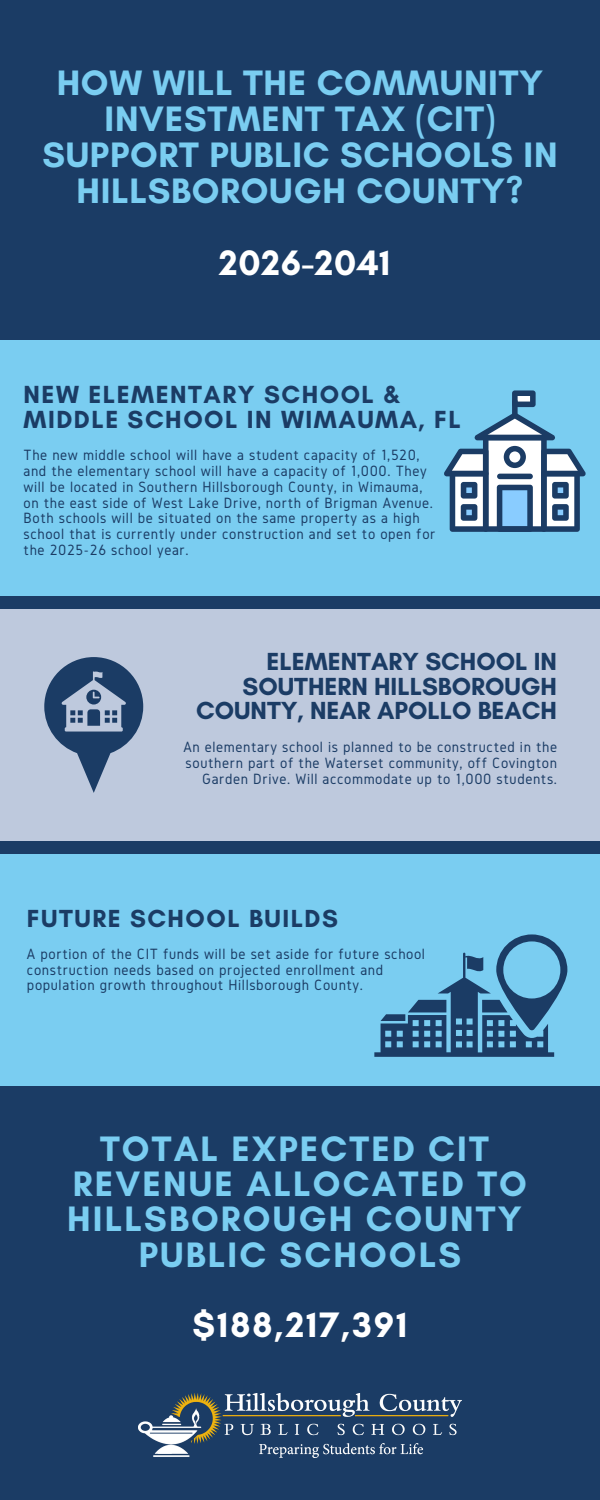
<style>
.page{position:relative;width:600px;height:1500px;background:#1b3c65}
.page>*{position:absolute;margin:0;border:0;box-sizing:border-box;transform-origin:0 0}
.t1{font:700 36px/36px "Glacial Indifference";letter-spacing:.02em;color:#7acdf1;text-align:center}
.t2{font:700 36px/35.2px "Glacial Indifference";letter-spacing:.06em;color:#7acdf1;text-align:center}
.t3{font:700 36px "Glacial Indifference";letter-spacing:.06em;color:#fff}
.t4{font:700 36px "Glacial Indifference";letter-spacing:.02em;color:#fff}
.t5{font:700 25.2px/24.5px "Glacial Indifference";letter-spacing:.06em;color:#1b3c65}
.t6{font:700 25.2px/24.8px "Glacial Indifference";color:#1b3c65;text-align:right}
.t7{font:15.5px/15.8px "Gidole";letter-spacing:.04em;color:#1b3c65}
</style>
<div class="page">
<div style="left:0;top:340px;width:600px;height:256px;background:#7acdf1"></div>
<div style="left:0;top:609px;width:600px;height:232px;background:#bec9dd"></div>
<div style="left:0;top:855px;width:600px;height:231px;background:#7acdf1"></div>
<img style="left:138px;top:1393px;width:324px;height:65px">
<svg style="left:444px;top:414px;width:142px;height:118px"></svg>
<svg style="left:512px;top:390px;width:24px;height:17px"></svg>
<div style="left:512px;top:399px;width:6px;height:19px;background:#1b3c65;border-radius:3px"></div>
<div style="left:497px;top:474px;width:36px;height:5px;background:#1b3c65;border-radius:3px"></div>
<svg style="left:44px;top:657px;width:99px;height:136px"></svg>
<svg style="left:374px;top:934px;width:193px;height:123px"></svg>
<p class="t1" style="left:42px;top:64px;width:517px">HOW WILL THE COMMUNITY<br>INVESTMENT TAX (CIT)<br>SUPPORT PUBLIC SCHOOLS IN<br>HILLSBOROUGH COUNTY?</p>
<p class="t4" style="left:219px;top:240px;width:173px">2026-2041</p>
<h2 class="t5" style="left:24px;top:382px;width:439px">NEW ELEMENTARY SCHOOL &amp;<br>MIDDLE SCHOOL IN WIMAUMA, FL</h2>
<p class="t7" style="left:24px;top:447px;width:414px">The new middle school will have a student capacity of 1,520, and the elementary school will have a capacity of 1,000. They will be located in Southern Hillsborough County, in Wimauma, on the east side of West Lake Drive, north of Brigman Avenue.<br>Both schools will be situated on the same property as a high school that is currently under construction and set to open for the 2025-26 school year.</p>
<h2 class="t6" style="left:196px;top:649px;width:363px">ELEMENTARY SCHOOL IN<br>SOUTHERN HILLSBOROUGH<br>COUNTY, NEAR APOLLO BEACH</h2>
<h1 class="t7" style="left:183px;top:739px;width:375px;text-align:right">An elementary school is planned to be constructed in the southern part of the Waterset community, off Covington<br>Garden Drive. Will accommodate up to 1,000 students.</h1>
<h2 class="t5" style="left:27px;top:906px;width:312px">FUTURE SCHOOL BUILDS</h2>
<p class="t7" style="left:27px;top:946px;width:400px">A portion of the CIT funds will be set aside for future school construction needs based on projected enrollment and population growth throughout Hillsborough County.</p>
<p class="t2" style="left:67px;top:1131px;width:461px">TOTAL EXPECTED CIT<br>REVENUE ALLOCATED TO<br>HILLSBOROUGH COUNTY<br>PUBLIC SCHOOLS</p>
<p class="t3" style="left:193px;top:1303px;width:216px">$188,217,391</p>
</div>
